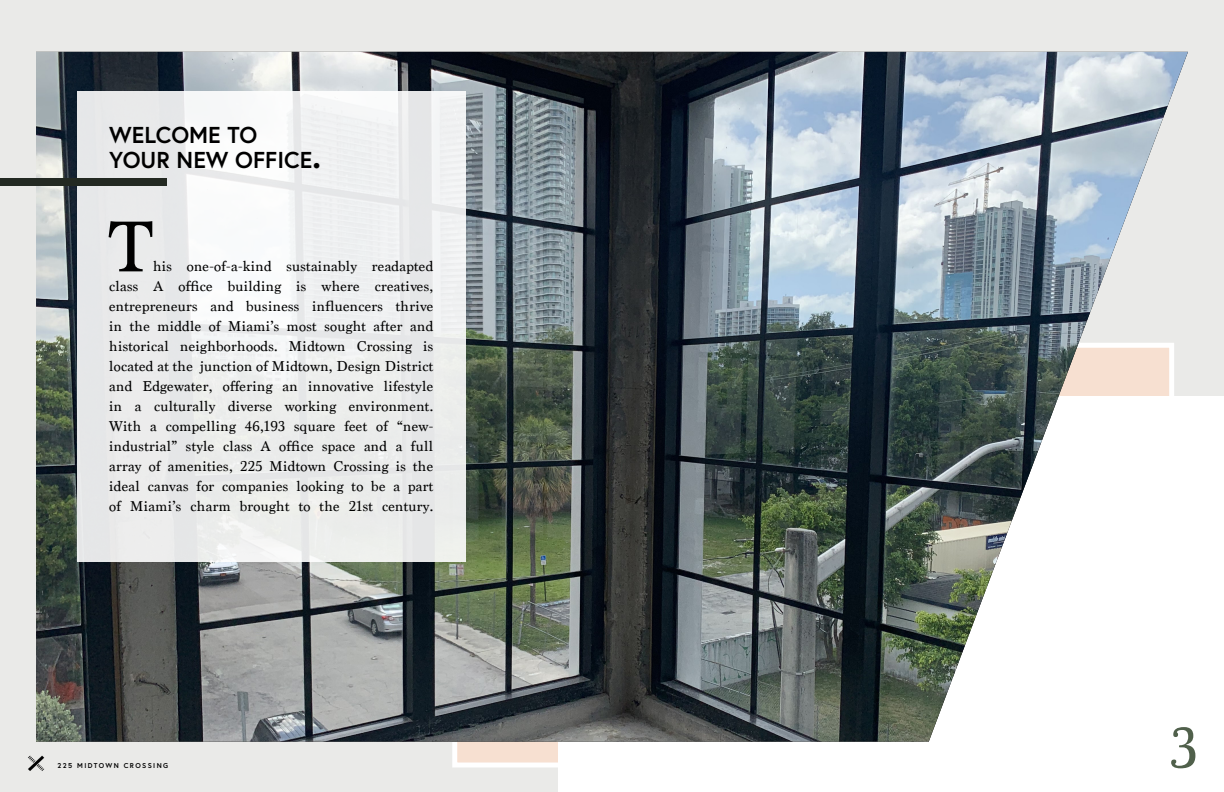
<style>
.page{position:relative;width:1224px;height:792px;background:#eaeae8}
.page>*{position:absolute;margin:0;border:0;box-sizing:border-box;transform-origin:0 0}
.t1{font:75px "Marion";color:#000}
.t2{font:60px "Marion";color:#50604b}
.t3{font:700 23px/25px "Europa";color:#000}
.t4{font:15px/20px "Marion";letter-spacing:.02em;color:#000;text-align:justify}
.t5{font:700 7px "Europa";letter-spacing:.2em;color:#000}
.s1{font-size:35px}
</style>
<div class="page">
<img style="left:28px;top:755px;width:17px;height:16px">
<div style="left:558px;top:397px;width:666px;height:395px;background:#fff"></div>
<img style="left:36px;top:52px;width:1152px;height:690px">
<div style="left:78px;top:91px;width:388px;height:471px;background:linear-gradient(to bottom,#f1f2f3,#eaebea)"></div>
<div style="left:0;top:179px;width:166px;height:7px;background:#232922"></div>
<h3 class="t3" style="left:109px;top:122px;width:214px">WELCOME TO<br>YOUR NEW OFFICE<span class="s1">.</span></h3>
<h1 class="t1" style="left:109px;top:202px;width:45px">T</h1>
<p class="t4" style="left:109px;top:257px;width:326px;text-indent:44px">his one-of-a-kind sustainably readapted class A office building is where creatives, entrepreneurs and business influencers thrive in the middle of Miami’s most sought after and historical neighborhoods. Midtown Crossing is located at the junction of Midtown, Design District and Edgewater, offering an innovative lifestyle in a culturally diverse working environment.<br>With a compelling 46,193 square feet of “new&shy;industrial” style class A office space and a full array of amenities, 225 Midtown Crossing is the ideal canvas for companies looking to be a part of Miami’s charm brought to the 21st century.</p>
<p class="t5" style="left:58px;top:760px;width:112px">225 MIDTOWN CROSSING</p>
<h2 class="t2" style="left:1170px;top:712px;width:29px">3</h2>
</div>
